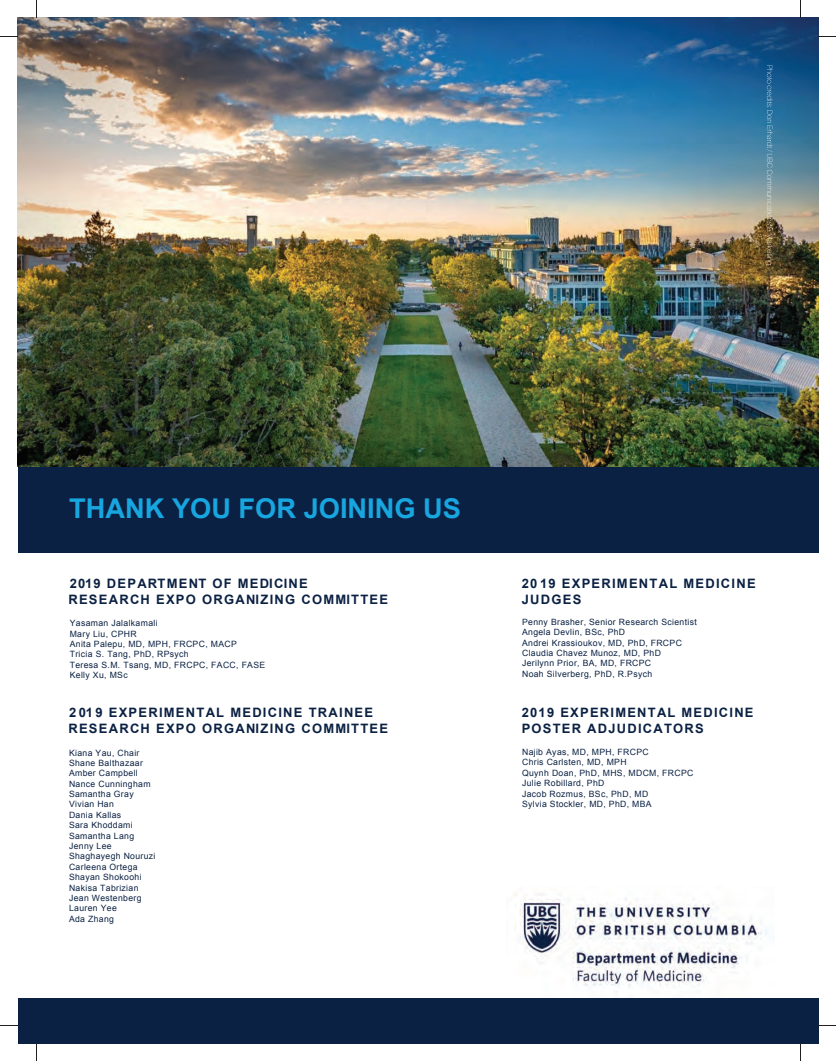
<style>
.page{position:relative;width:836px;height:1061px;background:#fff}
.page>*{position:absolute;margin:0;border:0;box-sizing:border-box;transform-origin:0 0}
.t1{font:700 27.25px "Arial";color:#17a6df}
.t2{font:700 13px/15.6px "Arial";letter-spacing:.095em;color:#0b2143}
.t3{font:700 13px/15.5px "Arial";letter-spacing:.095em;color:#0a2143}
.t4{font:700 13px/15.6px "Arial";letter-spacing:.095em;color:#0a2143}
.t5{font:8.62px/10.4px "Arial";letter-spacing:.04em;color:#0b2143}
.t6{font:8.62px/10.4px "Arial";letter-spacing:.04em;color:#0a2143}
.t7{font:8.62px/10.4px "Arial";letter-spacing:.04em;color:#0a2143}
.t8{font:8.62px/10.4px "Arial";letter-spacing:.04em;color:#0b2143}
.s1{font-style:inherit}
</style>
<div class="page">
<img style="left:18px;top:18px;width:800px;height:449px">
<svg style="left:765px;top:65px;width:8px;height:200px;background:#64828d"></svg>
<img style="left:514px;top:893px;width:254px;height:94px">
<div style="left:18px;top:467px;width:800px;height:85px;background:#0b2143"></div>
<div style="left:18px;top:998px;width:800px;height:45px;background:#0b2143"></div>
<svg style="left:36px;top:0;width:1px;height:18px"></svg>
<svg style="left:0;top:36px;width:18px;height:1px"></svg>
<svg style="left:800px;top:0;width:1px;height:18px"></svg>
<svg style="left:818px;top:36px;width:18px;height:1px"></svg>
<svg style="left:800px;top:1043px;width:1px;height:18px"></svg>
<svg style="left:818px;top:1025px;width:18px;height:1px"></svg>
<svg style="left:36px;top:1043px;width:1px;height:18px"></svg>
<svg style="left:0;top:1025px;width:18px;height:1px"></svg>
<h1 class="t1" style="left:69px;top:490px;width:393px">THANK YOU FOR JOINING US</h1>
<h2 class="t2" style="left:68px;top:576px;width:321px">20 19 DEPARTMENT OF MEDICINE<br>RESEARCH EXPO ORGANIZING COMMITTEE</h2>
<p class="t8" style="left:70px;top:618px;width:89px">Yasaman Jalalkamali<br>Mary Liu, CPHR</p>
<p class="t5" style="left:70px;top:639px;width:197px">Anita Palepu, MD, MPH, FRCPC, MACP<br>Tricia S. Tang, PhD, RPsych<br>Teresa S.M. Tsang, MD, FRCPC, FACC, FASE<br>Kelly Xu<span class="s1">, MSc</span></p>
<h2 class="t2" style="left:68px;top:705px;width:321px">2019 <span class="s1">EXPERIMENTAL MEDICINE TRAINEE<br></span>RESEARCH EXPO ORGANIZING COMMITTEE</h2>
<p class="t5" style="left:69px;top:747px;width:88px">Kiana Yau, <span class="s1">Chair<br></span>Shane Balthazaar<br>Amber Campbell<br>Nance Cunningham<br>Samantha Gray<br>Vivian Han<br>Dania Kallas<br>Sara Khoddami<br>Samantha Lang<br>Jenny Lee<br>Shaghayegh Nouruzi<br>Carleena Ortega<br>Shayan Shokoohi<br>Nakisa Tabrizian<br>Jean Westenberg<br>Lauren Yee<br>Ada Zhang</p>
<h2 class="t4" style="left:522px;top:576px;width:235px">2019 EXPERIMENTAL MEDICINE<br>JUDGES</h2>
<p class="t6" style="left:522px;top:617px;width:176px">Penny Brasher, Senior <span class="s1">Research</span> Scientist<br>Angela Devlin, <span class="s1">BSc,</span> PhD<br>Andrei Krassioukov, MD, PhD<span class="s1">, FRCPC<br></span>Claudia Chavez Munoz, MD, PhD<br>Jerilynn Prior, BA, MD, FRCPC<br>Noah Silverberg, PhD, R.Psych</p>
<h2 class="t3" style="left:522px;top:705px;width:233px">2019 EXPERIMENTAL MEDICINE<br>POSTER ADJUDICATORS</h2>
<p class="t7" style="left:522px;top:747px;width:173px">Najib Ayas, MD, MPH, FRCPC<br>Chris Carlsten, MD, MPH<br>Quynh Doan, PhD, MHS, MDCM, FRCPC<br>Julie Robillard, PhD<br>Jacob Rozmus, BSc, PhD, MD<br>Sylvia Stockler, MD, PhD, MBA</p>
</div>
